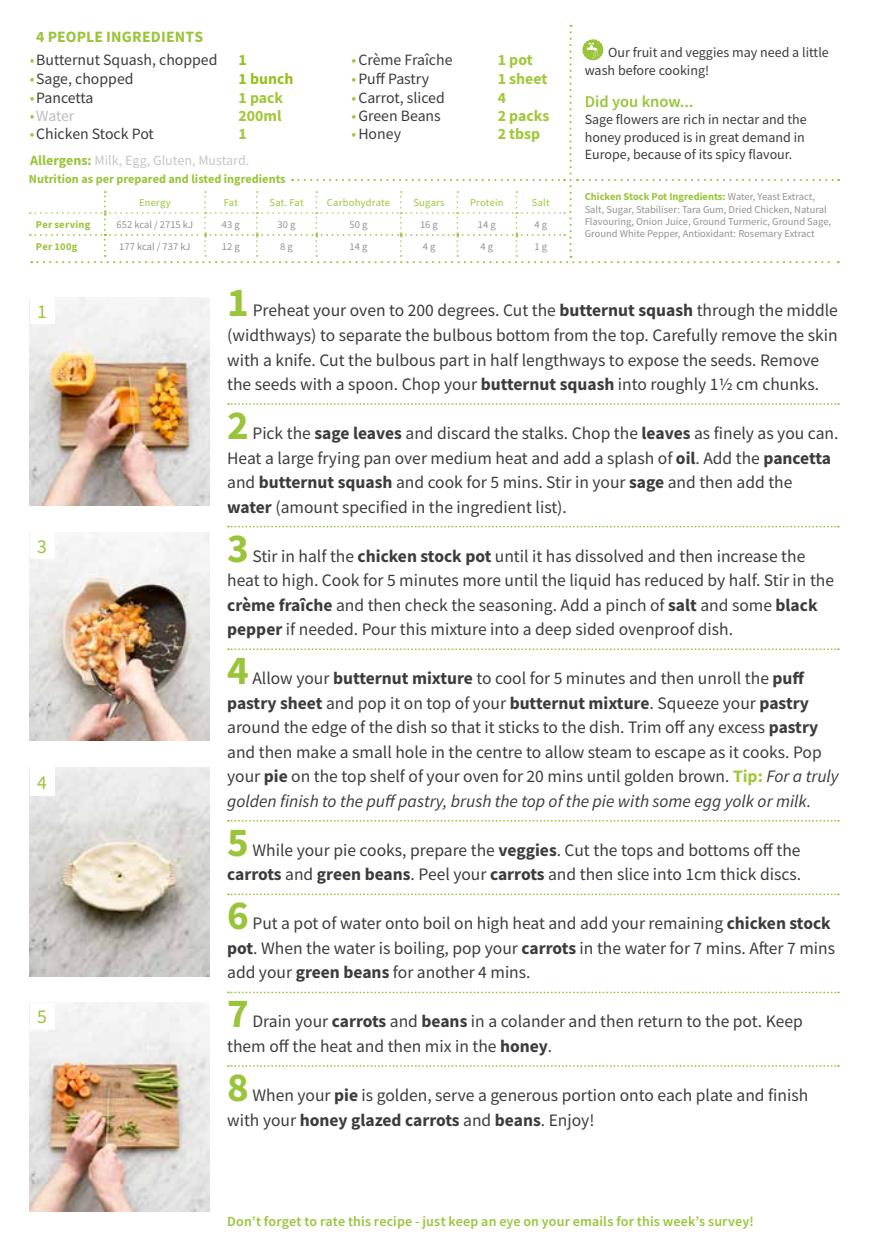
<style>
.page{position:relative;width:869px;height:1241px;background:#fff}
.page>*{position:absolute;margin:0;border:0;box-sizing:border-box;transform-origin:0 0}
.t1{font:700 41.12px "Source Sans Pro";color:#9ac43a}
.t2{font:19.6px "Source Sans Pro";color:#9ac43a}
.t3{font:17.5px/24.5px "Source Sans Pro";color:#3c3c3b}
.t4{font:600 16.45px "Source Sans Pro";color:#9ac43a}
.t5{font:15.75px "Source Sans Pro";color:#3c3c3b}
.t6{font:700 15.75px "Source Sans Pro";color:#a2c73a}
.t7{font:700 15.75px "Source Sans Pro";letter-spacing:.01em;color:#9ac43a}
.t8{font:15.75px "Source Sans Pro";letter-spacing:-.02em;color:#3c3c3b}
.t9{font:700 15.75px "Source Sans Pro";color:#95c11f}
.t10{font:15.75px "Source Sans Pro";letter-spacing:-.015em;color:#bcbcbc}
.t11{font:14px/17.5px "Source Sans Pro";color:#3c3c3b}
.t12{font:600 14px "Source Sans Pro";letter-spacing:.015em;color:#9ac43a}
.t13{font:14px "Source Sans Pro";color:#c6c6c6}
.t14{font:700 12.25px "Source Sans Pro";color:#9ac43a}
.t15{font:10.5px/12.2px "Source Sans Pro";color:#929292}
.t16{font:10.5px "Source Sans Pro";letter-spacing:.02em;color:#9ac43a}
.t17{font:700 10.5px "Source Sans Pro";letter-spacing:.025em;color:#9ac43a}
.s1{color:#a2c73a}
.s2{font-weight:700;color:#9ac43a}
.s3{font-weight:700}
.s4{font-weight:700;color:#a2c73a}
.s5{font-style:italic}
</style>
<div class="page">
<img style="left:30px;top:297px;width:180px;height:208px">
<svg style="left:228px;top:403px;width:610px;height:2px"></svg>
<svg style="left:228px;top:525px;width:610px;height:2px"></svg>
<svg style="left:228px;top:648px;width:610px;height:2px"></svg>
<svg style="left:228px;top:820px;width:610px;height:1px"></svg>
<svg style="left:228px;top:893px;width:610px;height:2px"></svg>
<svg style="left:228px;top:991px;width:610px;height:2px"></svg>
<svg style="left:228px;top:1065px;width:610px;height:1px"></svg>
<img style="left:30px;top:1002px;width:180px;height:208px">
<img style="left:30px;top:767px;width:180px;height:208px">
<img style="left:30px;top:532px;width:180px;height:208px">
<div style="left:30px;top:297px;width:25px;height:27px;background:#fff"></div>
<div style="left:30px;top:532px;width:25px;height:27px;background:#fff"></div>
<div style="left:30px;top:767px;width:25px;height:28px;background:#fff"></div>
<div style="left:30px;top:1002px;width:25px;height:27px;background:#fff"></div>
<svg style="left:30px;top:25px;width:808px;height:238px"></svg>
<p class="t7" style="left:36px;top:26px;width:168px">4 PEOPLE INGREDIENTS</p>
<p class="t5" style="left:30px;top:50px;width:189px"><span class="s1">•</span>Butternut Squash, chopped</p>
<p class="t9" style="left:238px;top:50px;width:10px">1</p>
<p class="t5" style="left:351px;top:50px;width:103px"><span class="s1">•</span>Crème Fraîche</p>
<p class="t6" style="left:497px;top:50px;width:36px">1 pot</p>
<p class="t5" style="left:30px;top:69px;width:105px"><span class="s1">•</span>Sage, chopped</p>
<p class="t9" style="left:238px;top:68px;width:56px">1 bunch</p>
<p class="t5" style="left:351px;top:69px;width:79px"><span class="s1">•</span>Puff Pastry</p>
<p class="t6" style="left:497px;top:68px;width:51px">1 sheet</p>
<p class="t8" style="left:30px;top:87px;width:65px"><span class="s1">•</span>Pancetta</p>
<p class="t6" style="left:238px;top:87px;width:46px">1 pack</p>
<p class="t5" style="left:351px;top:87px;width:95px"><span class="s1">•</span>Carrot, sliced</p>
<p class="t6" style="left:497px;top:87px;width:10px">4</p>
<p class="t10" style="left:30px;top:106px;width:46px"><span class="s1">•</span>Water</p>
<p class="t6" style="left:238px;top:105px;width:44px">200ml</p>
<p class="t5" style="left:351px;top:106px;width:91px"><span class="s1">•</span>Green Beans</p>
<p class="t6" style="left:497px;top:105px;width:53px">2 packs</p>
<p class="t5" style="left:30px;top:124px;width:126px"><span class="s1">•</span>Chicken Stock Pot</p>
<p class="t6" style="left:238px;top:123px;width:10px">1</p>
<p class="t5" style="left:351px;top:124px;width:51px"><span class="s1">•</span>Honey</p>
<p class="t6" style="left:497px;top:123px;width:44px">2 tbsp</p>
<p class="t13" style="left:30px;top:152px;width:220px"><span class="s2">Allergens:</span> Milk, Egg, Gluten, Mustard.</p>
<p class="t16" style="left:139px;top:196px;width:33px">Energy</p>
<p class="t16" style="left:224px;top:196px;width:16px">Fat</p>
<p class="t16" style="left:269px;top:196px;width:36px">Sat. Fat</p>
<p class="t16" style="left:327px;top:196px;width:65px">Carbohydrate</p>
<p class="t16" style="left:413px;top:196px;width:33px">Sugars</p>
<p class="t16" style="left:470px;top:196px;width:35px">Protein</p>
<p class="t16" style="left:531px;top:196px;width:19px">Salt</p>
<p class="t17" style="left:36px;top:217px;width:56px">Per serving</p>
<p class="t15" style="left:117px;top:218px;width:78px">652 kcal / 2715 kJ</p>
<p class="t15" style="left:222px;top:218px;width:19px">43 g</p>
<p class="t15" style="left:277px;top:218px;width:19px">30 g</p>
<p class="t15" style="left:349px;top:218px;width:19px">50 g</p>
<p class="t15" style="left:420px;top:218px;width:19px">16 g</p>
<p class="t15" style="left:477px;top:218px;width:19px">14 g</p>
<p class="t15" style="left:534px;top:218px;width:14px">4 g</p>
<p class="t17" style="left:36px;top:239px;width:43px">Per 100g</p>
<p class="t15" style="left:119px;top:240px;width:73px">177 kcal / 737 kJ</p>
<p class="t15" style="left:222px;top:240px;width:19px">12 g</p>
<p class="t15" style="left:280px;top:240px;width:14px">8 g</p>
<p class="t15" style="left:349px;top:240px;width:19px">14 g</p>
<p class="t15" style="left:422px;top:240px;width:14px">4 g</p>
<p class="t15" style="left:480px;top:240px;width:14px">4 g</p>
<p class="t15" style="left:534px;top:240px;width:14px">1 g</p>
<p class="t14" style="left:29px;top:170px;width:258px">Nutrition as per prepared and listed ingredients</p>
<p class="t11" style="left:584px;top:44px;width:245px;text-indent:23px">Our fruit and veggies may need a little wash before cooking!</p>
<p class="t4" style="left:584px;top:90px;width:110px">Did you know...</p>
<p class="t11" style="left:584px;top:110px;width:223px">Sage flowers are rich in nectar and the honey produced is in great demand in<br>Europe, because of its spicy flavour.</p>
<p class="t15" style="left:584px;top:191px;width:248px"><span class="s2">Chicken Stock Pot Ingredients:</span> Water, Yeast Extract, Salt, Sugar, Stabiliser: Tara Gum, Dried Chicken, Natural Flavouring, Onion Juice, Ground Turmeric, Ground Sage, Ground White Pepper, Antioxidant: Rosemary Extract</p>
<p class="t2" style="left:37px;top:299px;width:11px">1</p>
<p class="t2" style="left:37px;top:534px;width:11px">3</p>
<p class="t2" style="left:37px;top:770px;width:11px">4</p>
<p class="t2" style="left:37px;top:1004px;width:11px">5</p>
<h1 class="t1" style="left:227px;top:275px;width:23px">1</h1>
<p class="t3" style="left:227px;top:298px;width:612px;text-indent:25px">Preheat your oven to 200 degrees. Cut the <span class="s3">butternut squash</span> through the middle (widthways) to separate the bulbous bottom from the top. Carefully remove the skin with a knife. Cut the bulbous part in half lengthways to expose the seeds. Remove the seeds with a spoon. Chop your <span class="s3">butternut squash</span> into roughly 1½ cm chunks.</p>
<h1 class="t1" style="left:227px;top:397px;width:23px">2</h1>
<p class="t3" style="left:227px;top:421px;width:612px;text-indent:25px">Pick the <span class="s3">sage leaves</span> and discard the stalks. Chop the <span class="s3">leaves</span> as finely as you can.<br>Heat a large frying pan over medium heat and add a splash of <span class="s3">oil</span>. Add the <span class="s3">pancetta </span>and <span class="s3">butternut squash</span> and cook for 5 mins. Stir in your <span class="s3">sage</span> and then add the <span class="s3">water</span> (amount specified in the ingredient list).</p>
<h1 class="t1" style="left:227px;top:520px;width:23px">3</h1>
<p class="t3" style="left:227px;top:543px;width:608px;text-indent:25px">Stir in half the <span class="s3">chicken stock pot</span> until it has dissolved and then increase the heat to high. Cook for 5 minutes more until the liquid has reduced by half. Stir in the <span class="s3">crème fraîche</span> and then check the seasoning. Add a pinch of <span class="s3">salt</span> and some <span class="s3">black pepper</span> if needed. Pour this mixture into a deep sided ovenproof dish.</p>
<h1 class="t1" style="left:227px;top:642px;width:23px">4</h1>
<p class="t3" style="left:227px;top:666px;width:612px;text-indent:25px">Allow your <span class="s3">butternut mixture</span> to cool for 5 minutes and then unroll the <span class="s3">puff pastry sheet</span> and pop it on top of your <span class="s3">butternut mixture</span>. Squeeze your <span class="s3">pastry </span>around the edge of the dish so that it sticks to the dish. Trim off any excess <span class="s3">pastry </span>and then make a small hole in the centre to allow steam to escape as it cooks. Pop your <span class="s3">pie</span> on the top shelf of your oven for 20 mins until golden brown. <span class="s4">Tip:</span> <span class="s5">For a truly golden finish to the puff pastry, brush the top of the pie with some egg yolk or milk.</span></p>
<h1 class="t1" style="left:227px;top:814px;width:23px">5</h1>
<p class="t3" style="left:227px;top:837px;width:575px;text-align:right">While your pie cooks, prepare the <span class="s3">veggies</span>. Cut the tops and bottoms off the <span class="s3">carrots</span> and <span class="s3">green beans</span>. Peel your <span class="s3">carrots</span> and then slice into 1cm thick discs.</p>
<h1 class="t1" style="left:227px;top:887px;width:23px">6</h1>
<p class="t3" style="left:227px;top:911px;width:609px;text-indent:25px">Put a pot of water onto boil on high heat and add your remaining <span class="s3">chicken stock pot</span>. When the water is boiling, pop your <span class="s3">carrots</span> in the water for 7 mins. After 7 mins add your <span class="s3">green beans</span> for another 4 mins.</p>
<h1 class="t1" style="left:227px;top:985px;width:23px">7</h1>
<p class="t3" style="left:227px;top:1009px;width:577px;text-indent:25px">Drain your <span class="s3">carrots</span> and <span class="s3">beans</span> in a colander and then return to the pot. Keep them off the heat and then mix in the <span class="s3">honey</span>.</p>
<h1 class="t1" style="left:227px;top:1059px;width:23px">8</h1>
<p class="t3" style="left:227px;top:1082px;width:582px;text-indent:25px">When your <span class="s3">pie</span> is golden, serve a generous portion onto each plate and finish with your <span class="s3">honey glazed carrots</span> and <span class="s3">beans</span>. Enjoy!</p>
<p class="t12" style="left:227px;top:1212px;width:528px">Don’t forget to rate this recipe - just keep an eye on your emails for this week’s survey!</p>
</div>
